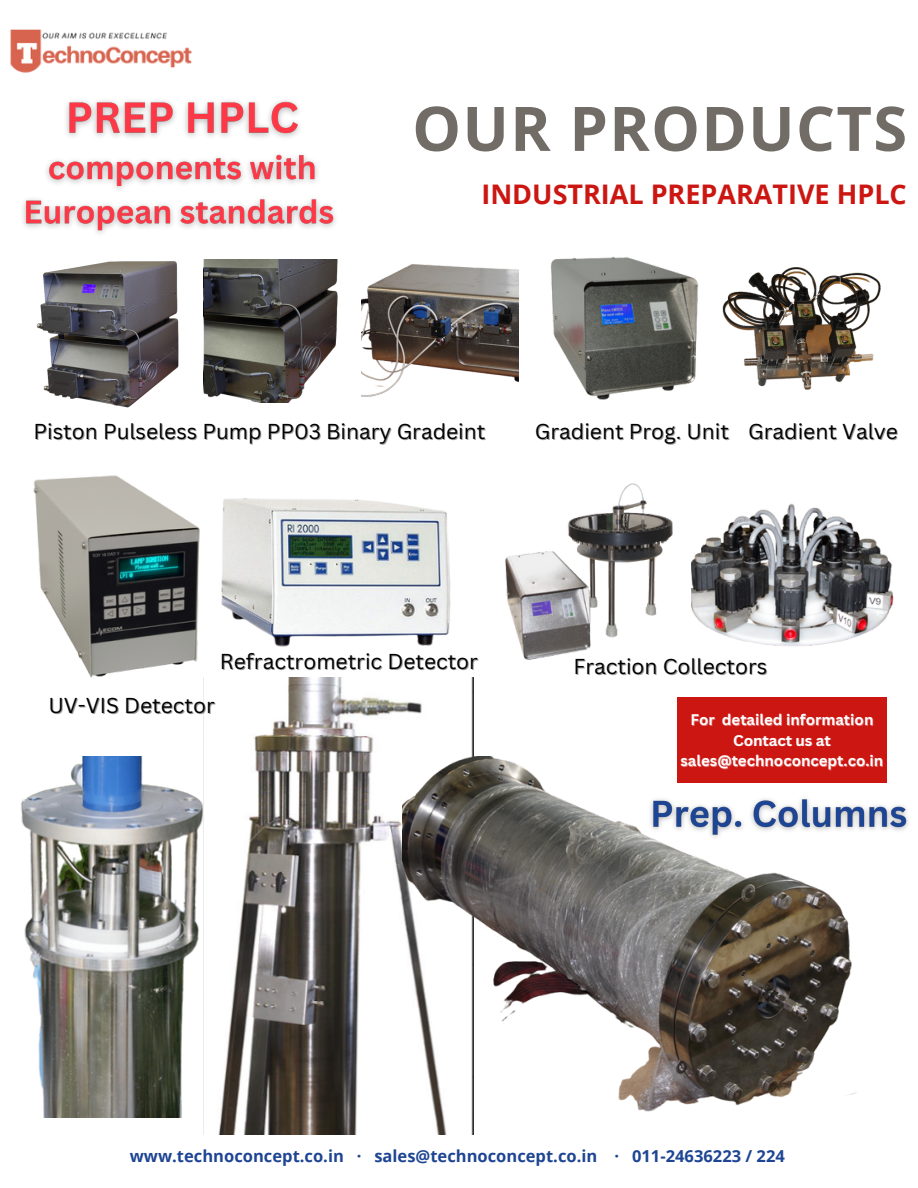
<style>
.page{position:relative;width:918px;height:1188px;background:#fff}
.page>*{position:absolute;margin:0;border:0;box-sizing:border-box;transform-origin:0 0}
.t1{font:700 61.5px "Open Sans";letter-spacing:.02em;color:#726c67}
.t2{font:700 27px "Open Sans";color:#cc1612}
.t3{font:21px "Canva Sans";color:#000}
.t4{font:700 16.5px "Open Sans";color:#1e4593}
.t5{font:700 15px "Canva Sans";color:#fff}
.s1{color:rgb(255 255 255/.4)}
</style>
<div class="page">
<img style="left:10px;top:29px;width:182px;height:44px">
<img style="left:36px;top:261px;width:143px;height:147px">
<img style="left:204px;top:259px;width:134px;height:143px">
<img style="left:361px;top:264px;width:158px;height:133px">
<img style="left:722px;top:267px;width:159px;height:123px">
<img style="left:550px;top:256px;width:149px;height:144px">
<img style="left:33px;top:475px;width:171px;height:207px">
<img style="left:221px;top:498px;width:230px;height:149px">
<img style="left:505px;top:483px;width:168px;height:177px">
<img style="left:691px;top:503px;width:203px;height:143px">
<img style="left:21px;top:757px;width:183px;height:361px">
<img style="left:218px;top:678px;width:256px;height:456px">
<img style="left:403px;top:757px;width:454px;height:378px">
<div style="left:677px;top:698px;width:210px;height:85px;background:#cc1612"></div>
<img style="left:23px;top:100px;width:313px;height:134px">
<img style="left:643px;top:789px;width:266px;height:57px">
<p class="t1" style="left:412px;top:85px;width:496px">OUR PRODUCTS</p>
<p class="t2" style="left:481px;top:175px;width:427px">INDUSTRIAL PREPARATIVE HPLC</p>
<p class="t3" style="left:34px;top:417px;width:453px">Piston Pulseless Pump PP03 Binary Gradeint</p>
<p class="t3" style="left:535px;top:417px;width:196px">Gradient Prog. Unit</p>
<p class="t3" style="left:748px;top:417px;width:151px">Gradient Valve</p>
<p class="t3" style="left:220px;top:647px;width:260px">Refractrometric Detector</p>
<p class="t3" style="left:573px;top:652px;width:195px">Fraction Collectors</p>
<p class="t5" style="left:691px;top:709px;width:184px"><span class="s1">For</span> detailed information</p>
<p class="t5" style="left:733px;top:730px;width:99px">Contact us at</p>
<p class="t5" style="left:681px;top:750px;width:204px">sales@technoconcept.co.in</p>
<p class="t3" style="left:49px;top:690px;width:168px">UV-VIS Detector</p>
<p class="t4" style="left:130px;top:1144px;width:657px">www.technoconcept.co.in · sales@technoconcept.co.in · 011-24636223 / 224</p>
</div>
